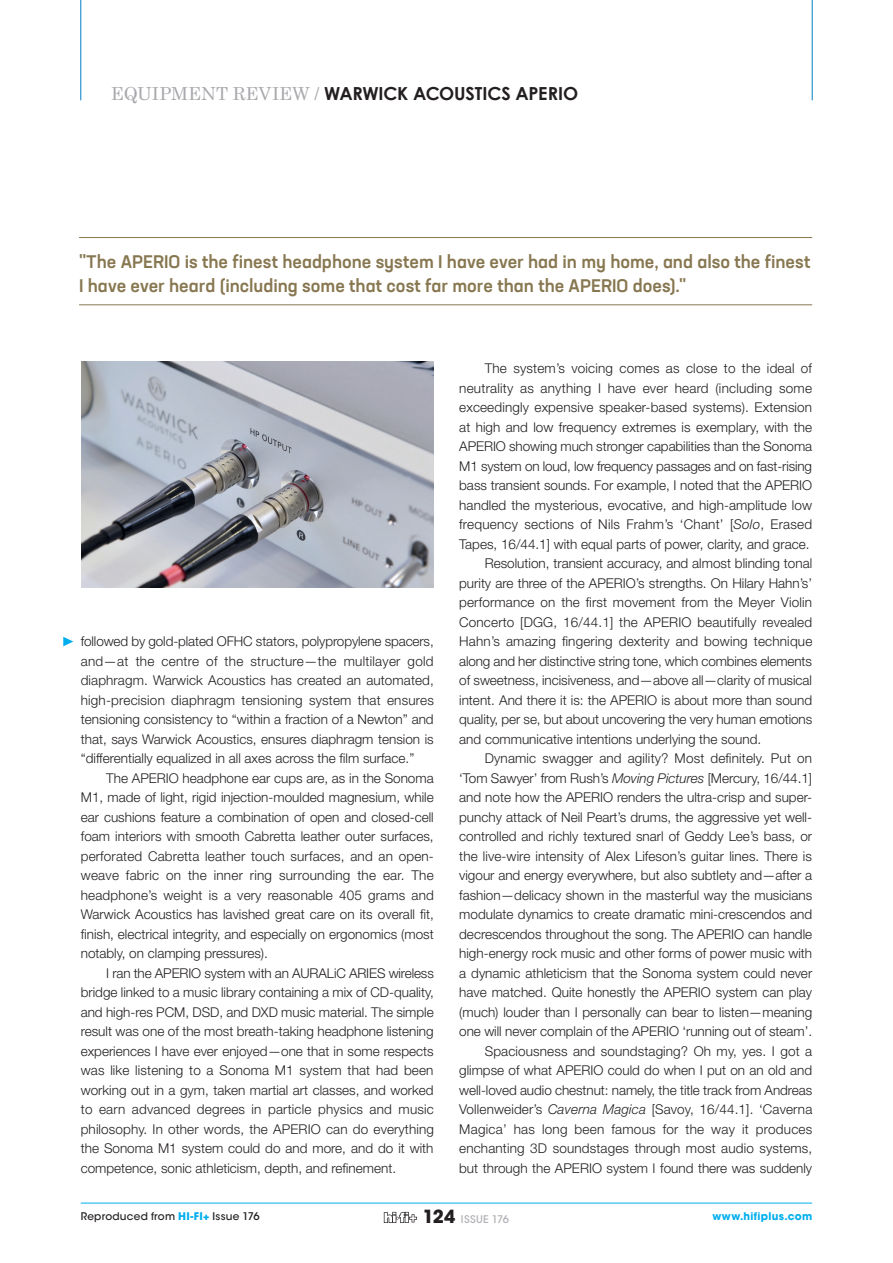
<style>
.page{position:relative;width:893px;height:1263px;background:#fff}
.page>*{position:absolute;margin:0;border:0;box-sizing:border-box;transform-origin:0 0}
.t1{font:500 18px/24px "Neusa Next Std";color:#877750}
.t2{font:700 18px "Century Gothic";letter-spacing:-.005em;color:#231f20}
.t3{font:300 13.5px/19.5px "Helvetica Neue LT Std";color:#231f20;text-align:justify}
.t4{font:300 13.5px "Helvetica Neue LT Std";letter-spacing:.02em;color:#231f20}
.t5{font:500 10.5px "ITC Avant Garde Std";letter-spacing:.02em;color:#231f20}
.t6{font:700 10.5px "ITC Avant Garde Std";letter-spacing:.03em;color:#00aeef}
.t7{font:500 10.5px "ITC Avant Garde Std";letter-spacing:.025em;color:#b2b3b7}
.s1{font-family:"Century Schoolbook";font-weight:400;color:#a8a9ad}
.s2{font-style:italic}
.s3{font-weight:700;font-size:18px;color:#231f20}
.s4{font-weight:700;color:#00aeef}
</style>
<div class="page">
<hr style="left:79px;top:237px;width:733px;height:1px;background:#877750">
<hr style="left:79px;top:304px;width:733px;height:1px;background:#877750">
<img style="left:81px;top:361px;width:353px;height:227px">
<svg style="left:63px;top:637px;width:10px;height:9px"></svg>
<svg style="left:384px;top:1212px;width:33px;height:11px"></svg>
<hr style="left:80px;top:0;width:1px;height:100px;background:#007ec5">
<hr style="left:81px;top:1203px;width:731px;height:1px;background:#00aeef">
<hr style="left:812px;top:0;width:1px;height:100px;background:#007ec5">
<h1 class="t2" style="left:111px;top:82px;width:469px"><span class="s1">EQUIPMENT REVIEW /</span> WARWICK ACOUSTICS APERIO</h1>
<h1 class="t1" style="left:79px;top:249px;width:733px">"The APERIO is the finest headphone system I have ever had in my home, and also the finest<br>I have ever heard (including some that cost far more than the APERIO does)."</h1>
<p class="t3" style="left:81px;top:631px;width:355px">followed by gold-plated OFHC stators, polypropylene spacers, and—at the centre of the structure—the multilayer gold diaphragm. Warwick Acoustics has created an automated, high-precision diaphragm tensioning system that ensures tensioning consistency to “within a fraction of a Newton” and that, says Warwick Acoustics, ensures diaphragm tension is “differentially equalized in all axes across the film surface.”</p>
<p class="t3" style="left:81px;top:768px;width:355px;text-indent:26px">The APERIO headphone ear cups are, as in the Sonoma M1, made of light, rigid injection-moulded magnesium, while ear cushions feature a combination of open and closed-cell foam interiors with smooth Cabretta leather outer surfaces, perforated Cabretta leather touch surfaces, and an open&shy;weave fabric on the inner ring surrounding the ear. The headphone’s weight is a very reasonable 405 grams and Warwick Acoustics has lavished great care on its overall fit, finish, electrical integrity, and especially on ergonomics (most notably, on clamping pressures).</p>
<p class="t3" style="left:81px;top:963px;width:355px;text-indent:26px">I ran the APERIO system with an AURALiC ARIES wireless bridge linked to a music library containing a mix of CD-quality, and high-res PCM, DSD, and DXD music material. The simple result was one of the most breath-taking headphone listening experiences I have ever enjoyed—one that in some respects was like listening to a Sonoma M1 system that had been working out in a gym, taken martial art classes, and worked to earn advanced degrees in particle physics and music philosophy. In other words, the APERIO can do everything the Sonoma M1 system could do and more, and do it with competence, sonic athleticism, depth, and refinement.</p>
<p class="t3" style="left:485px;top:358px;width:329px">The system’s voicing comes as close to the ideal of</p>
<p class="t3" style="left:459px;top:378px;width:354px">neutrality as anything I have ever heard (including some</p>
<p class="t3" style="left:459px;top:397px;width:354px">exceedingly expensive speaker-based systems). Extension</p>
<p class="t3" style="left:459px;top:417px;width:355px">at high and low frequency extremes is exemplary, with the</p>
<p class="t3" style="left:459px;top:436px;width:354px">APERIO showing much stronger capabilities than the Sonoma</p>
<p class="t3" style="left:459px;top:456px;width:354px">M1 system on loud, low frequency passages and on fast-rising</p>
<p class="t3" style="left:459px;top:475px;width:354px">bass transient sounds. For example, I noted that the APERIO</p>
<p class="t3" style="left:459px;top:495px;width:354px">handled the mysterious, evocative, and high-amplitude low</p>
<p class="t3" style="left:459px;top:514px;width:354px">frequency sections of Nils Frahm’s ‘Chant’ [<span class="s2">Solo</span>, Erased</p>
<p class="t3" style="left:459px;top:534px;width:352px">Tapes, 16/44.1] with equal parts of power, clarity, and grace.</p>
<p class="t3" style="left:485px;top:553px;width:329px">Resolution, transient accuracy, and almost blinding tonal</p>
<p class="t3" style="left:459px;top:573px;width:354px">purity are three of the APERIO’s strengths. On Hilary Hahn’s’</p>
<p class="t3" style="left:459px;top:592px;width:354px">performance on the first movement from the Meyer Violin</p>
<p class="t3" style="left:459px;top:612px;width:354px">Concerto [DGG, 16/44.1] the APERIO beautifully revealed</p>
<p class="t3" style="left:459px;top:631px;width:355px">Hahn’s amazing fingering dexterity and bowing technique</p>
<p class="t3" style="left:459px;top:651px;width:354px">along and her distinctive string tone, which combines elements</p>
<p class="t3" style="left:459px;top:670px;width:354px">of sweetness, incisiveness, and—above all—clarity of musical</p>
<p class="t3" style="left:459px;top:690px;width:354px">intent. And there it is: the APERIO is about more than sound</p>
<p class="t3" style="left:459px;top:709px;width:354px">quality, per se, but about uncovering the very human emotions</p>
<p class="t3" style="left:459px;top:729px;width:304px">and communicative intentions underlying the sound.</p>
<p class="t3" style="left:485px;top:748px;width:329px">Dynamic swagger and agility? Most definitely. Put on</p>
<p class="t3" style="left:459px;top:768px;width:354px">‘Tom Sawyer’ from Rush’s <span class="s2">Moving Pictures</span> [Mercury, 16/44.1]</p>
<p class="t3" style="left:459px;top:787px;width:354px">and note how the APERIO renders the ultra-crisp and super-</p>
<p class="t3" style="left:459px;top:807px;width:354px">punchy attack of Neil Peart’s drums, the aggressive yet well-</p>
<p class="t3" style="left:459px;top:826px;width:354px">controlled and richly textured snarl of Geddy Lee’s bass, or</p>
<p class="t3" style="left:459px;top:846px;width:354px">the live-wire intensity of Alex Lifeson’s guitar lines. There is</p>
<p class="t3" style="left:459px;top:865px;width:354px">vigour and energy everywhere, but also subtlety and—after a</p>
<p class="t3" style="left:459px;top:885px;width:354px">fashion—delicacy shown in the masterful way the musicians</p>
<p class="t3" style="left:459px;top:904px;width:354px">modulate dynamics to create dramatic mini-crescendos and</p>
<p class="t3" style="left:459px;top:924px;width:354px">decrescendos throughout the song. The APERIO can handle</p>
<p class="t3" style="left:459px;top:943px;width:354px">high-energy rock music and other forms of power music with</p>
<p class="t3" style="left:459px;top:963px;width:354px">a dynamic athleticism that the Sonoma system could never</p>
<p class="t3" style="left:459px;top:982px;width:354px">have matched. Quite honestly the APERIO system can play</p>
<p class="t3" style="left:459px;top:1002px;width:354px">(much) louder than I personally can bear to listen—meaning</p>
<p class="t3" style="left:459px;top:1021px;width:355px">one will never complain of the APERIO ‘running out of steam’.</p>
<p class="t3" style="left:485px;top:1041px;width:329px">Spaciousness and soundstaging? Oh my, yes. I got a</p>
<p class="t3" style="left:459px;top:1060px;width:354px">glimpse of what APERIO could do when I put on an old and</p>
<p class="t3" style="left:459px;top:1080px;width:354px">well-loved audio chestnut: namely, the title track from Andreas</p>
<p class="t3" style="left:459px;top:1099px;width:355px">Vollenweider’s <span class="s2">Caverna Magica</span> [Savoy, 16/44.1]. ‘Caverna</p>
<p class="t4" style="left:459px;top:1120px;width:355px">Magica’ has long been famous for the way it produces</p>
<p class="t3" style="left:459px;top:1138px;width:355px">enchanting 3D soundstages through most audio systems,</p>
<p class="t3" style="left:459px;top:1158px;width:354px">but through the APERIO system I found there was suddenly</p>
<p class="t7" style="left:423px;top:1213px;width:88px"><span class="s3">124</span> ISSUE 176</p>
<p class="t5" style="left:81px;top:1210px;width:180px">Reproduced from <span class="s4">HI-FI+</span> Issue 176</p>
<p class="t6" style="left:712px;top:1210px;width:101px">www.hifiplus.com</p>
</div>
